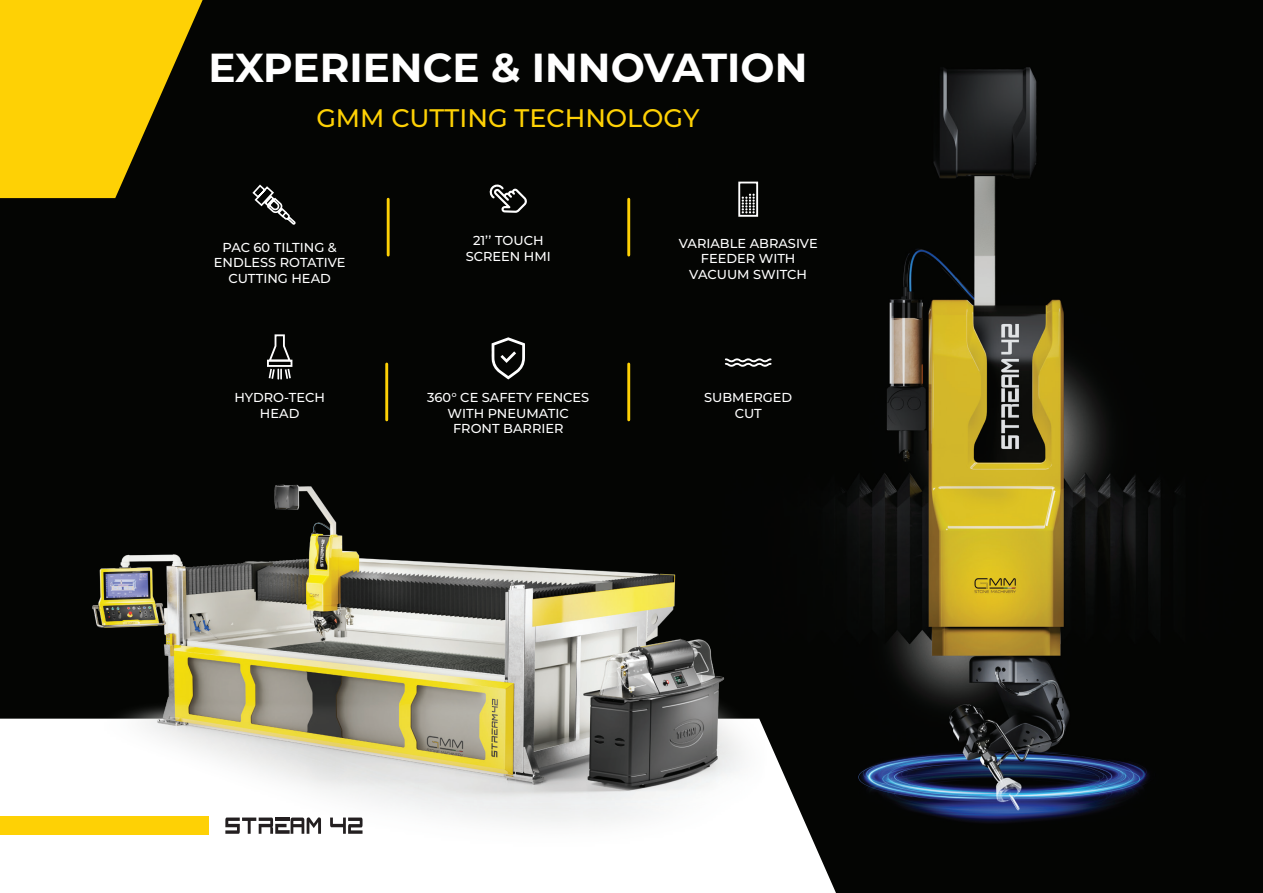
<style>
.page{position:relative;width:1263px;height:893px;background:#fff}
.page>*{position:absolute;margin:0;border:0;box-sizing:border-box;transform-origin:0 0}
.t1{font:700 40.5px "Montserrat";color:#fff}
.t2{font:500 25.35px "Montserrat";color:#fed105}
.t3{font:500 13.05px/15.6px "Montserrat";color:#fff;text-align:center}
</style>
<div class="page">
<img style="left:0;top:0;width:1263px;height:893px">
<svg style="left:807px;top:719px;width:29px;height:174px;fill:#040503"></svg>
<img style="left:0;top:470px;width:807px;height:423px">
<svg style="left:0;top:0;width:203px;height:198px;background:#c7a404"></svg>
<svg style="left:489px;top:184px;width:38px;height:29px"></svg>
<svg style="left:725px;top:358px;width:46px;height:9px"></svg>
<svg style="left:267px;top:333px;width:25px;height:48px"></svg>
<hr style="left:627px;top:199px;width:3px;height:56px;background:#fed105">
<hr style="left:387px;top:199px;width:3px;height:56px;background:#fed105">
<svg style="left:251px;top:183px;width:46px;height:43px;background:#2e2f2d"></svg>
<div style="left:738px;top:182px;width:20px;height:35px;border:2px solid #fff"></div>
<svg style="left:742px;top:194px;width:13px;height:19px"></svg>
<hr style="left:627px;top:364px;width:3px;height:56px;background:#fed105">
<hr style="left:385px;top:364px;width:3px;height:56px;background:#fed105">
<svg style="left:491px;top:337px;width:34px;height:42px"></svg>
<div style="left:0;top:816px;width:208px;height:19px;background:#fed105"></div>
<svg style="left:330px;top:817px;width:32px;height:17px"></svg>
<svg style="left:225px;top:817px;width:96px;height:17px"></svg>
<p class="t1" style="left:208px;top:38px;width:601px">EXPERIENCE &amp; INNOVATION</p>
<p class="t2" style="left:316px;top:100px;width:385px">GMM CUTTING TECHNOLOGY</p>
<p class="t3" style="left:473px;top:232px;width:72px">21’’ TOUCH</p>
<p class="t3" style="left:466px;top:248px;width:87px">SCREEN HMI</p>
<p class="t3" style="left:214px;top:239px;width:133px">PAC 60 TILTING &amp;<br>ENDLESS ROTATIVE<br>CUTTING HEAD</p>
<p class="t3" style="left:679px;top:235px;width:140px">VARIABLE ABRASIVE<br>FEEDER WITH</p>
<p class="t3" style="left:689px;top:266px;width:119px">VACUUM SWITCH</p>
<p class="t3" style="left:234px;top:389px;width:92px">HYDRO-TECH</p>
<p class="t3" style="left:260px;top:405px;width:41px">HEAD</p>
<p class="t3" style="left:427px;top:389px;width:164px">360° CE SAFETY FENCES</p>
<p class="t3" style="left:448px;top:405px;width:123px">WITH PNEUMATIC<br>FRONT BARRIER</p>
<p class="t3" style="left:704px;top:389px;width:90px">SUBMERGED</p>
<p class="t3" style="left:735px;top:405px;width:29px">CUT</p>
</div>
